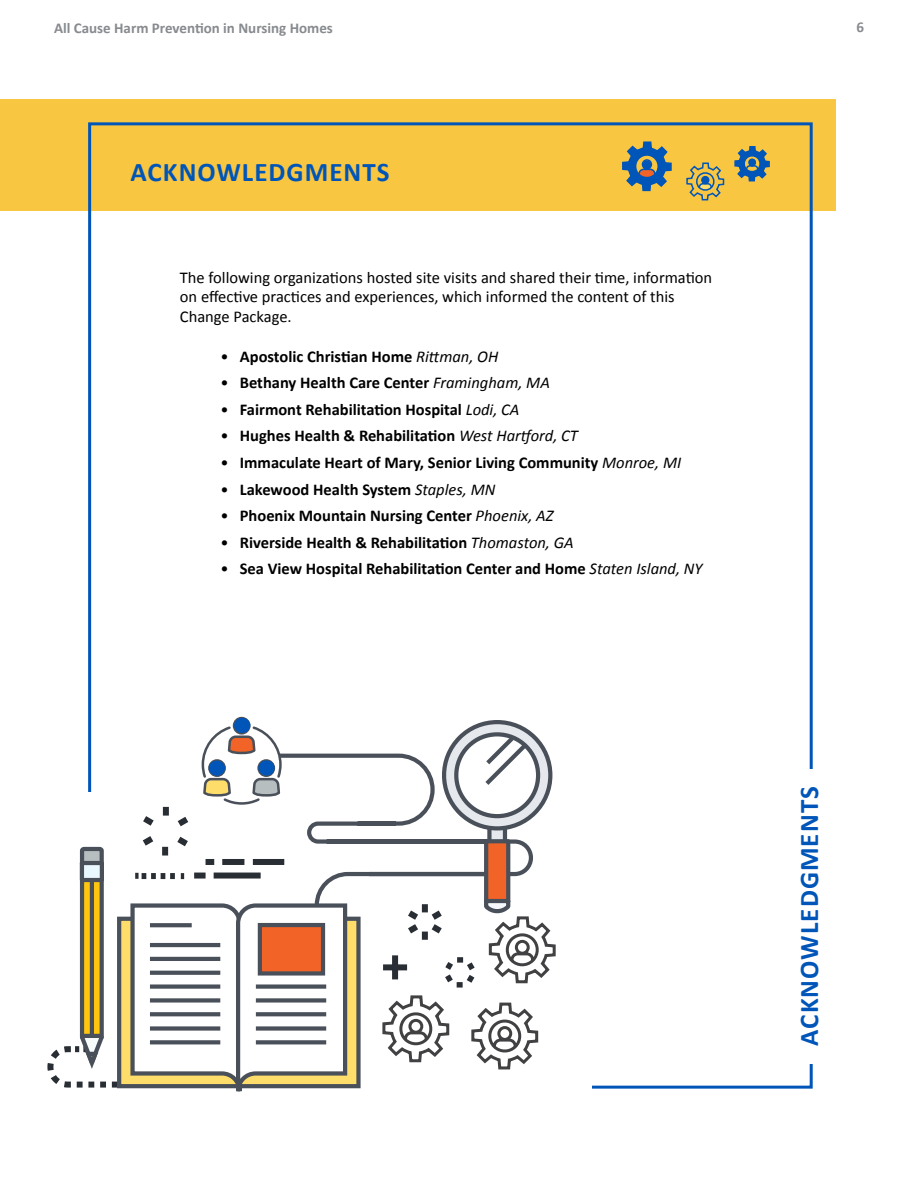
<style>
.page{position:relative;width:918px;height:1188px;background:#fff}
.page>*{position:absolute;margin:0;border:0;box-sizing:border-box;transform-origin:0 0}
.TOC_Heading_1{font:700 27px "Calibri";letter-spacing:.04em;color:#0055b8}
.t1{font:700 16.5px "Calibri";color:#000}
.t2{font:16.5px/19.8px "Calibri";color:#000}
.t3{font:700 15px "Calibri";color:#878a8e}
.s1{font-weight:400}
.s2{font-weight:400;font-style:italic}
</style>
<div class="page">
<div style="left:0;top:99px;width:835px;height:112px;background:#f9c642"></div>
<svg style="left:622px;top:141px;width:50px;height:51px"></svg>
<div style="left:643px;top:160px;width:8px;height:9px;background:#0055b8;border-radius:50%"></div>
<svg style="left:686px;top:162px;width:39px;height:39px"></svg>
<div style="left:702px;top:177px;width:7px;height:6px;background:#0055b8;border-radius:50%"></div>
<svg style="left:734px;top:146px;width:36px;height:36px"></svg>
<div style="left:749px;top:159px;width:7px;height:7px;background:#0055b8;border-radius:50%"></div>
<svg style="left:47px;top:716px;width:509px;height:376px"></svg>
<div style="left:209px;top:761px;width:16px;height:15px;background:#0055b8;border-radius:50%"></div>
<div style="left:258px;top:760px;width:17px;height:16px;background:#0055b8;border-radius:50%"></div>
<div style="left:234px;top:718px;width:16px;height:15px;background:#0055b8;border-radius:50%"></div>
<p class="t3" style="left:54px;top:18px;width:280px">All Cause Harm Prevention in Nursing Homes</p>
<p class="t3" style="left:856px;top:18px;width:9px">6</p>
<p class="TOC_Heading_1" style="left:131px;top:155px;width:260px">ACKNOWLEDGMENTS</p>
<p class="t2" style="left:180px;top:267px;width:534px">The following organizations hosted site visits and shared their time, information on effective practices and experiences, which informed the content of this<br>Change Package.</p>
<p class="t1" style="left:220px;top:346px;width:279px"><span class="s1">•</span> Apostolic Christian Home <span class="s2">Rittman, OH</span></p>
<p class="t1" style="left:220px;top:372px;width:331px"><span class="s1">•</span> Bethany Health Care Center <span class="s2">Framingham, MA</span></p>
<p class="t1" style="left:220px;top:399px;width:301px"><span class="s1">•</span> Fairmont Rehabilitation Hospital <span class="s2">Lodi, CA</span></p>
<p class="t1" style="left:220px;top:425px;width:359px"><span class="s1">•</span> Hughes Health &amp; Rehabilitation <span class="s2">West Hartford, CT</span></p>
<p class="t1" style="left:220px;top:452px;width:462px"><span class="s1">•</span> Immaculate Heart of Mary, Senior Living Community <span class="s2">Monroe, MI</span></p>
<p class="t1" style="left:220px;top:479px;width:276px"><span class="s1">•</span> Lakewood Health System <span class="s2">Staples, MN</span></p>
<p class="t1" style="left:220px;top:505px;width:335px"><span class="s1">•</span> Phoenix Mountain Nursing Center <span class="s2">Phoenix, AZ</span></p>
<p class="t1" style="left:220px;top:532px;width:355px"><span class="s1">•</span> Riverside Health &amp; Rehabilitation <span class="s2">Thomaston, GA</span></p>
<p class="t1" style="left:220px;top:558px;width:484px"><span class="s1">•</span> Sea View Hospital Rehabilitation Center and Home <span class="s2">Staten Island, NY</span></p>
<p class="TOC_Heading_1" style="left:792px;top:1046px;width:261px;rotate:-90deg">ACKNOWLEDGMENTS</p>
</div>
